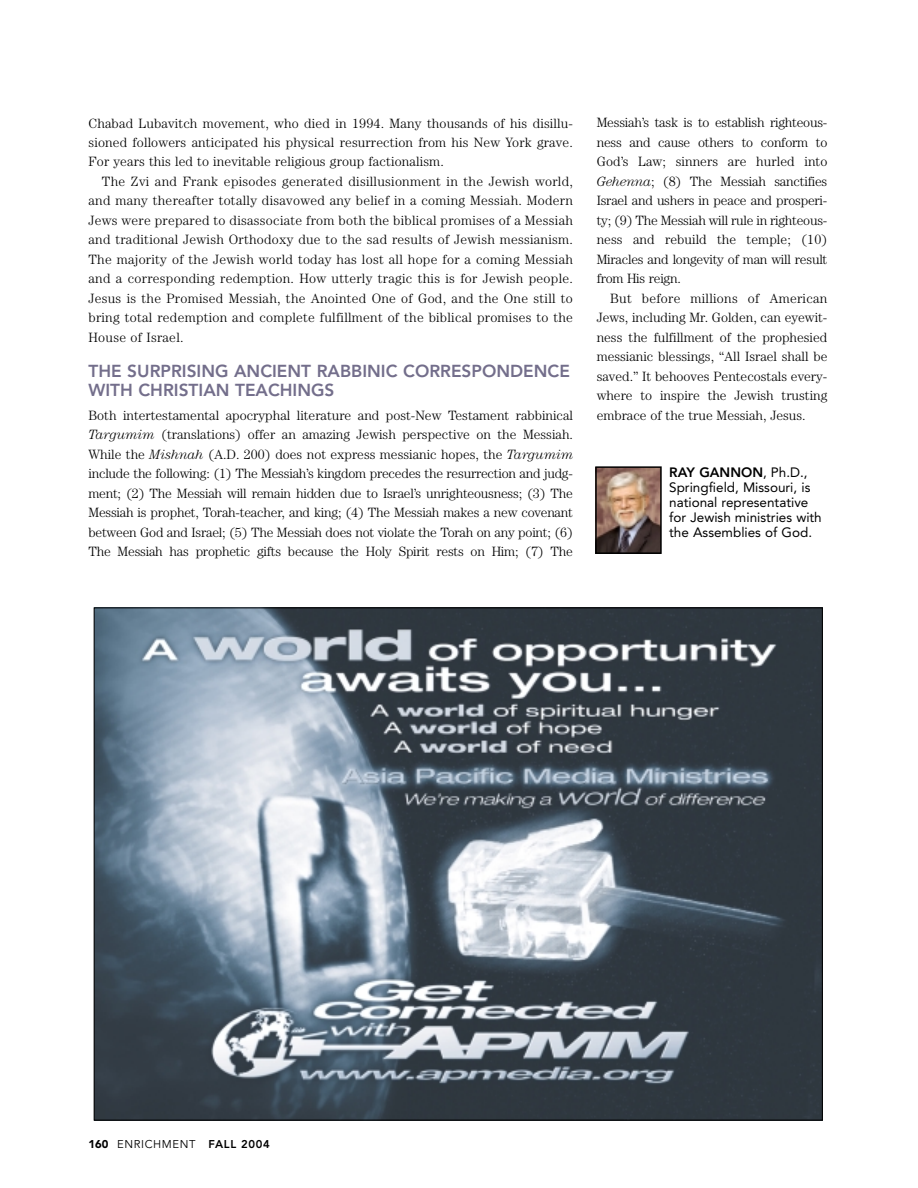
<style>
.page{position:relative;width:918px;height:1188px;background:#fff}
.page>*{position:absolute;margin:0;border:0;box-sizing:border-box;transform-origin:0 0}
.t1{font:800 17.25px/19.5px "Avenir";color:#736e8b}
.t2{font:300 13.5px/19.5px "Century";color:#000;text-align:justify}
.t3{font:13.5px/15px "Avenir";color:#000}
.t4{font:11.25px "Avenir";letter-spacing:.055em;color:#000}
.s1{font-style:italic}
.s2{font-weight:800}
.s3{font-weight:900}
</style>
<div class="page">
<img style="left:96px;top:610px;width:725px;height:508px">
<img style="left:598px;top:469px;width:61px;height:82px">
<div style="left:595px;top:466px;width:67px;height:88px;border:2px solid #000"></div>
<p class="t2" style="left:88px;top:114px;width:486px">Chabad Lubavitch movement, who died in 1994. Many thousands of his disillu&shy;sioned followers anticipated his physical resurrection from his New York grave.<br>For years this led to inevitable religious group factionalism.</p>
<p class="t2" style="left:88px;top:173px;width:486px;text-indent:14px">The Zvi and Frank episodes generated disillusionment in the Jewish world, and many thereafter totally disavowed any belief in a coming Messiah. Modern Jews were prepared to disassociate from both the biblical promises of a Messiah and traditional Jewish Orthodoxy due to the sad results of Jewish messianism.<br>The majority of the Jewish world today has lost all hope for a coming Messiah and a corresponding redemption. How utterly tragic this is for Jewish people.<br>Jesus is the Promised Messiah, the Anointed One of God, and the One still to bring total redemption and complete fulfillment of the biblical promises to the House of Israel.</p>
<p class="t1" style="left:88px;top:362px;width:483px">THE SURPRISING ANCIENT RABBINIC CORRESPONDENCE<br>WITH CHRISTIAN TEACHINGS</p>
<p class="t2" style="left:88px;top:407px;width:486px">Both intertestamental apocryphal literature and post-New Testament rabbinical <span class="s1">Targumim</span> (translations) offer an amazing Jewish perspective on the Messiah.<br>While the <span class="s1">Mishnah</span> (A.D. 200) does not express messianic hopes, the <span class="s1">Targumim </span>include the following: (1) The Messiah’s kingdom precedes the resurrection and judg&shy;ment; (2) The Messiah will remain hidden due to Israel’s unrighteousness; (3) The Messiah is prophet, Torah-teacher, and king; (4) The Messiah makes a new covenant between God and Israel; (5) The Messiah does not violate the Torah on any point; (6)<br>The Messiah has prophetic gifts because the Holy Spirit rests on Him; (7) The</p>
<p class="t2" style="left:597px;top:114px;width:232px">Messiah’s task is to establish righteous&shy;ness and cause others to conform to God’s Law; sinners are hurled into <span class="s1">Gehenna</span>; (8) The Messiah sanctifies Israel and ushers in peace and prosperi&shy;ty; (9) The Messiah will rule in righteous&shy;ness and rebuild the temple; (10)<br>Miracles and longevity of man will result from His reign.</p>
<p class="t2" style="left:597px;top:290px;width:232px;text-indent:14px">But before millions of American Jews, including Mr. Golden, can eyewit&shy;ness the fulfillment of the prophesied messianic blessings, “All Israel shall be saved.” It behooves Pentecostals every&shy;where to inspire the Jewish trusting embrace of the true Messiah, Jesus.</p>
<p class="t3" style="left:669px;top:466px;width:154px"><span class="s2">RAY GANNON</span>, Ph.D.,<br>Springfield, Missouri, is national representative for Jewish ministries with the Assemblies of God.</p>
<p class="t4" style="left:88px;top:1140px;width:183px"><span class="s3">160</span> ENRICHMENT <span class="s2">FALL 2004</span></p>
</div>
